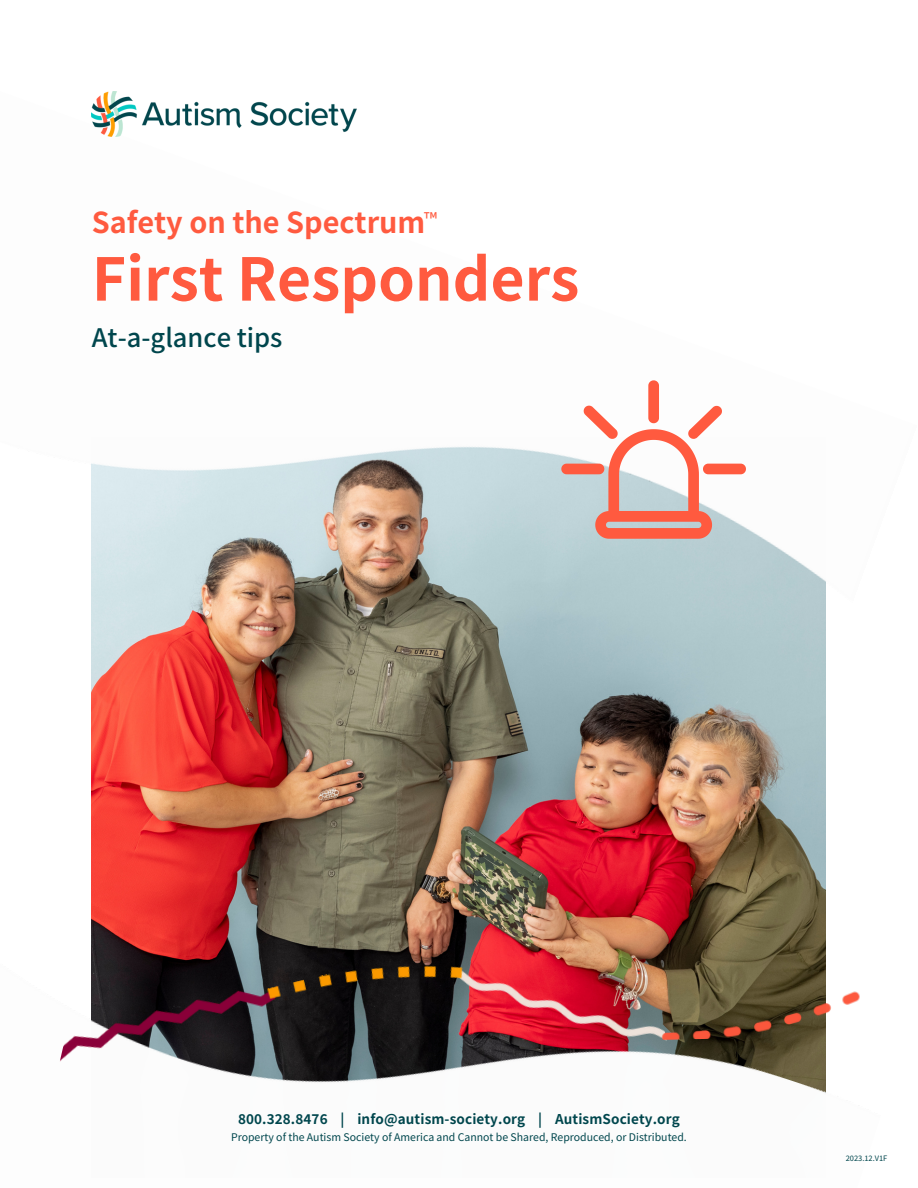
<style>
.page{position:relative;width:918px;height:1188px;background:#fff}
.page>*{position:absolute;margin:0;border:0;box-sizing:border-box;transform-origin:0 0}
.t1{font:700 58.8px "Noto Sans JP";color:#ff5a3f}
.t2{font:700 28.8px "Noto Sans JP";color:#ff5a3f}
.t3{font:500 25.5px "Noto Sans JP";color:#00464d}
.t4{font:18.3px "Noto Sans JP";color:#ff5a3f}
.t5{font:700 13.5px "Noto Sans JP";letter-spacing:.01em;color:#00464d}
.t6{font:10.5px "Noto Sans JP";color:#00464d}
.t7{font:7.5px "Noto Sans JP";color:#00464d}
</style>
<div class="page">
<img style="left:91px;top:735px;width:735px;height:93px">
<img style="left:91px;top:828px;width:735px;height:265px">
<img style="left:91px;top:91px;width:735px;height:644px">
<img style="left:92px;top:92px;width:264px;height:45px">
<svg style="left:561px;top:380px;width:185px;height:159px"></svg>
<img style="left:444px;top:876px;width:227px;height:217px">
<img style="left:60px;top:915px;width:224px;height:178px">
<img style="left:264px;top:942px;width:258px;height:151px">
<img style="left:650px;top:803px;width:210px;height:237px">
<p class="t2" style="left:92px;top:200px;width:335px">Safety on the Spectrum</p>
<p class="t4" style="left:424px;top:205px;width:15px">™</p>
<p class="t1" style="left:92px;top:232px;width:489px">First Responders</p>
<p class="t3" style="left:92px;top:317px;width:192px">At-a-glance tips</p>
<p class="t5" style="left:238px;top:1108px;width:443px">800.328.8476 | info@autism-society.org | AutismSociety.org</p>
<p class="t6" style="left:231px;top:1129px;width:457px">Property of the Autism Society of America and Cannot be Shared, Reproduced, or Distributed.</p>
<p class="t7" style="left:846px;top:1152px;width:43px">2023.12.V1F</p>
</div>
